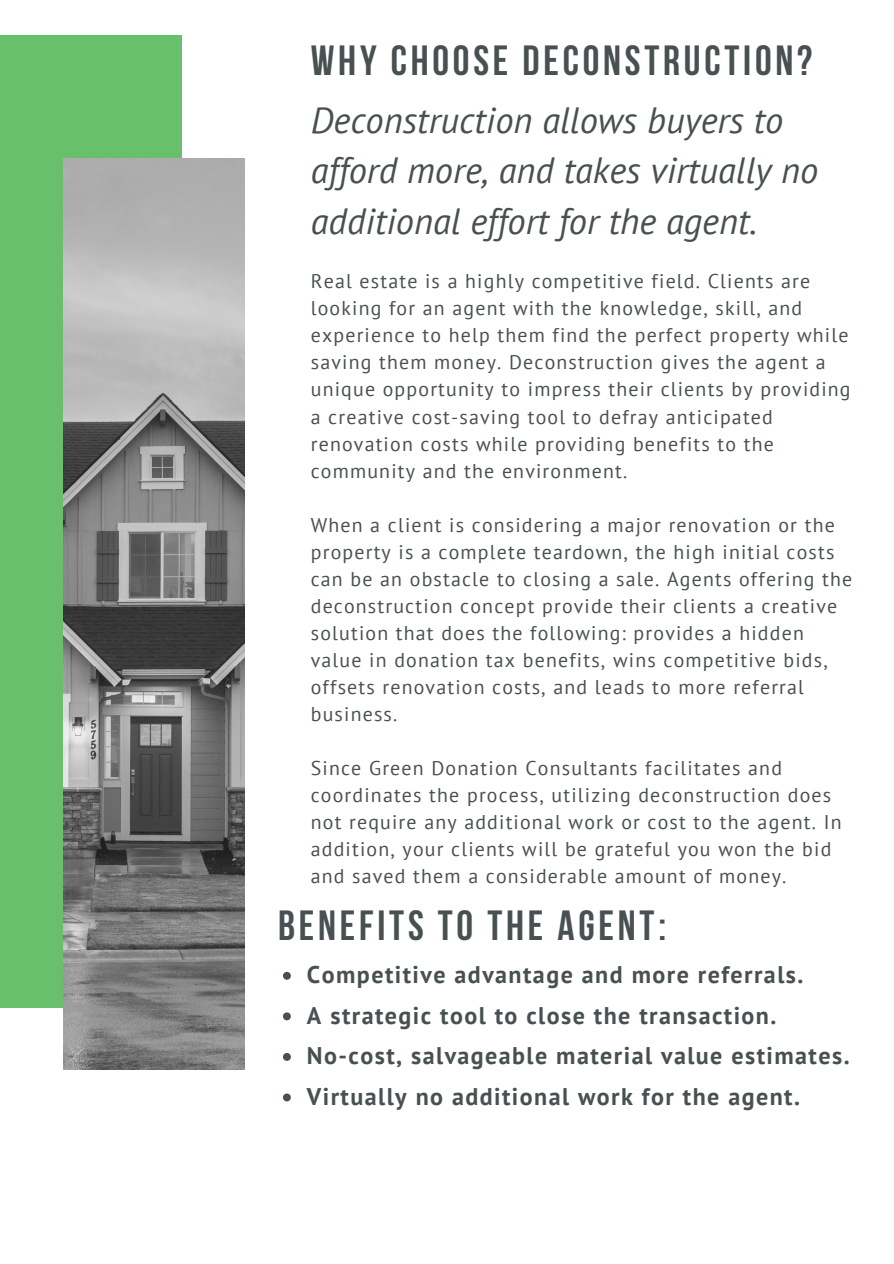
<style>
.page{position:relative;width:894px;height:1264px;background:#fff}
.page>*{position:absolute;margin:0;border:0;box-sizing:border-box;transform-origin:0 0}
.t1{font:700 42px "Bebas Neue";letter-spacing:.09em;color:#495052}
.t2{font:italic 36.45px/50.7px "PT Sans";color:#495052}
.t3{font:700 24px "PT Sans";letter-spacing:.06em;color:#495052}
.t4{font:19.8px/27px "PT Sans";letter-spacing:.06em;color:#495052}
</style>
<div class="page">
<div style="left:0;top:36px;width:182px;height:971px;background:#69c06c"></div>
<img style="left:64px;top:159px;width:180px;height:910px">
<svg style="left:283px;top:971px;width:8px;height:8px"></svg>
<svg style="left:283px;top:1012px;width:8px;height:8px"></svg>
<svg style="left:283px;top:1053px;width:8px;height:7px"></svg>
<svg style="left:283px;top:1093px;width:8px;height:8px"></svg>
<p class="t1" style="left:311px;top:43px;width:503px">WHY CHOOSE DECONSTRUCTION?</p>
<p class="t2" style="left:311px;top:94px;width:509px">Deconstruction allows buyers to afford more, and takes virtually no additional effort for the agent.</p>
<p class="t4" style="left:311px;top:267px;width:541px">Real estate is a highly competitive field. Clients are looking for an agent with the knowledge, skill, and experience to help them find the perfect property while saving them money. Deconstruction gives the agent a unique opportunity to impress their clients by providing a creative cost-saving tool to defray anticipated renovation costs while providing benefits to the community and the environment.</p>
<p class="t4" style="left:311px;top:511px;width:543px">When a client is considering a major renovation or the property is a complete teardown, the high initial costs can be an obstacle to closing a sale. Agents offering the deconstruction concept provide their clients a creative solution that does the following: provides a hidden value in donation tax benefits, wins competitive bids, offsets renovation costs, and leads to more referral business.</p>
<p class="t4" style="left:311px;top:754px;width:532px">Since Green Donation Consultants facilitates and coordinates the process, utilizing deconstruction does not require any additional work or cost to the agent. In addition, your clients will be grateful you won the bid and saved them a considerable amount of money.</p>
<p class="t1" style="left:278px;top:908px;width:389px">BENEFITS TO THE AGENT:</p>
<p class="t3" style="left:307px;top:958px;width:497px">Competitive advantage and more referrals.</p>
<p class="t3" style="left:307px;top:999px;width:471px">A strategic tool to close the transaction.</p>
<p class="t3" style="left:307px;top:1039px;width:544px">No-cost, salvageable material value estimates.</p>
<p class="t3" style="left:307px;top:1080px;width:494px">Virtually no additional work for the agent.</p>
</div>
